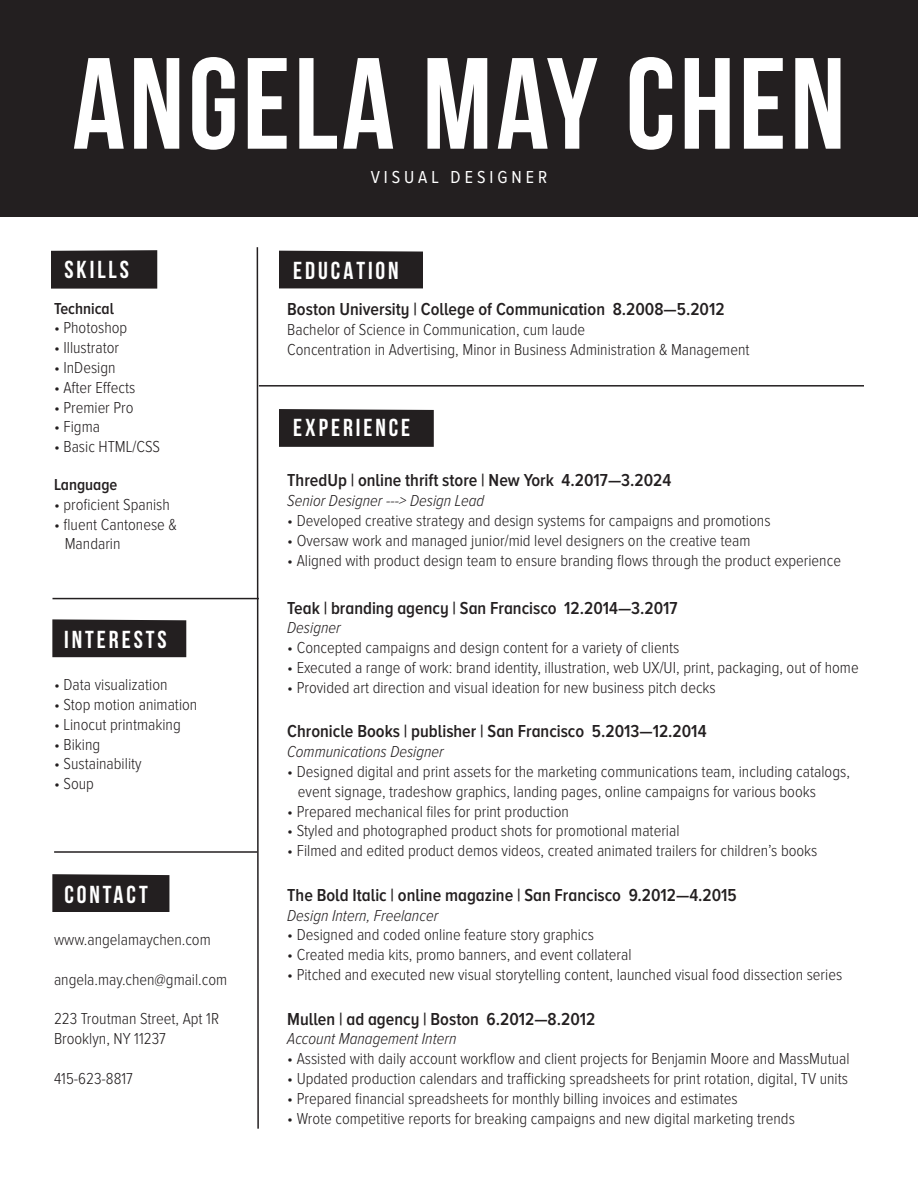
<style>
.page{position:relative;width:918px;height:1188px;background:#fff}
.page>*{position:absolute;margin:0;border:0;box-sizing:border-box;transform-origin:0 0}
.t1{font:700 129.45px "Bebas Neue";letter-spacing:.03em;color:#fff}
.t2{font:700 24.6px "Bebas Neue";letter-spacing:.12em;color:#fff}
.t3{font:600 18px "Proxima Nova A Cond";color:#231f20}
.t4{font:18px "Proxima Nova Cond";letter-spacing:.22em;color:#fff}
.t5{font:300 16.5px/19.8px "Proxima Nova Cond";color:#231f20}
.t6{font:italic 300 16.5px "Proxima Nova Cond";color:#231f20}
.t7{font:600 16.5px "Proxima Nova A Cond";color:#231f20}
</style>
<div class="page">
<div style="left:51px;top:250px;width:106px;height:39px;background:#231f20"></div>
<div style="left:279px;top:409px;width:155px;height:38px;background:#231f20"></div>
<div style="left:52px;top:619px;width:134px;height:38px;background:#231f20"></div>
<div style="left:52px;top:874px;width:117px;height:38px;background:#231f20"></div>
<div style="left:279px;top:251px;width:144px;height:37px;background:#231f20"></div>
<div style="left:0;top:0;width:918px;height:217px;background:#231f20"></div>
<svg style="left:256px;top:247px;width:3px;height:882px"></svg>
<hr style="left:259px;top:385px;width:605px;height:2px;background:#231f20">
<hr style="left:52px;top:598px;width:207px;height:1px;background:#231f20">
<hr style="left:54px;top:851px;width:203px;height:2px;background:#231f20">
<p class="t1" style="left:72px;top:33px;width:775px">ANGELA MAY CHEN</p>
<p class="t2" style="left:64px;top:256px;width:66px">SKILLS</p>
<p class="t7" style="left:54px;top:299px;width:61px">Technical</p>
<p class="t5" style="left:54px;top:319px;width:75px">• Photoshop</p>
<p class="t5" style="left:54px;top:338px;width:67px">• Illustrator</p>
<p class="t5" style="left:54px;top:358px;width:63px">• InDesign</p>
<p class="t5" style="left:54px;top:378px;width:83px">• After Effects</p>
<p class="t5" style="left:54px;top:398px;width:81px">• Premier Pro</p>
<p class="t5" style="left:54px;top:418px;width:48px">• Figma</p>
<p class="t5" style="left:54px;top:437px;width:108px">• Basic HTML/CSS</p>
<p class="t7" style="left:54px;top:475px;width:65px">Language</p>
<p class="t5" style="left:54px;top:495px;width:117px">• proficient Spanish</p>
<p class="t5" style="left:65px;top:515px;width:114px;text-indent:-11px">• fluent Cantonese &amp;<br>Mandarin</p>
<p class="t2" style="left:64px;top:626px;width:104px">INTERESTS</p>
<p class="t5" style="left:54px;top:675px;width:115px">• Data visualization</p>
<p class="t5" style="left:54px;top:695px;width:145px">• Stop motion animation</p>
<p class="t5" style="left:54px;top:715px;width:128px">• Linocut printmaking</p>
<p class="t5" style="left:54px;top:735px;width:48px">• Biking</p>
<p class="t5" style="left:54px;top:755px;width:89px">• Sustainability</p>
<p class="t5" style="left:54px;top:774px;width:41px">• Soup</p>
<p class="t2" style="left:64px;top:881px;width:85px">CONTACT</p>
<p class="t5" style="left:54px;top:930px;width:158px">www.angelamaychen.com</p>
<p class="t5" style="left:54px;top:970px;width:175px">angela.may.chen@gmail.com</p>
<p class="t5" style="left:54px;top:1010px;width:167px">223 Troutman Street, Apt 1R</p>
<p class="t5" style="left:54px;top:1029px;width:113px">Brooklyn, NY 11237</p>
<p class="t5" style="left:54px;top:1069px;width:80px">415-623-8817</p>
<p class="t4" style="left:371px;top:169px;width:178px">VISUAL DESIGNER</p>
<p class="t2" style="left:293px;top:257px;width:107px">EDUCATION</p>
<p class="t3" style="left:287px;top:299px;width:439px">Boston University | College of Communication 8.2008—5.2012</p>
<p class="t5" style="left:287px;top:320px;width:299px">Bachelor of Science in Communication, cum laude</p>
<p class="t5" style="left:287px;top:340px;width:464px">Concentration in Advertising, Minor in Business Administration &amp; Management</p>
<p class="t2" style="left:293px;top:414px;width:119px">EXPERIENCE</p>
<p class="t3" style="left:287px;top:470px;width:386px">ThredUp | online thrift store | New York 4.2017—3.2024</p>
<p class="t6" style="left:287px;top:493px;width:199px">Senior Designer ---&gt; Design Lead</p>
<p class="t5" style="left:287px;top:511px;width:485px">• Developed creative strategy and design systems for campaigns and promotions</p>
<p class="t5" style="left:287px;top:531px;width:465px">• Oversaw work and managed junior/mid level designers on the creative team</p>
<p class="t5" style="left:287px;top:551px;width:555px">• Aligned with product design team to ensure branding flows through the product experience</p>
<p class="t3" style="left:287px;top:598px;width:392px">Teak | branding agency | San Francisco 12.2014—3.2017</p>
<p class="t6" style="left:287px;top:620px;width:55px">Designer</p>
<p class="t5" style="left:287px;top:638px;width:394px">• Concepted campaigns and design content for a variety of clients</p>
<p class="t5" style="left:287px;top:658px;width:573px">• Executed a range of work: brand identity, illustration, web UX/UI, print, packaging, out of home</p>
<p class="t5" style="left:287px;top:678px;width:430px">• Provided art direction and visual ideation for new business pitch decks</p>
<p class="t3" style="left:287px;top:722px;width:421px">Chronicle Books | publisher | San Francisco 5.2013—12.2014</p>
<p class="t6" style="left:287px;top:744px;width:158px">Communications Designer</p>
<p class="t5" style="left:298px;top:762px;width:554px;text-indent:-11px">• Designed digital and print assets for the marketing communications team, including catalogs, event signage, tradeshow graphics, landing pages, online campaigns for various books</p>
<p class="t5" style="left:287px;top:802px;width:283px">• Prepared mechanical files for print production</p>
<p class="t5" style="left:287px;top:822px;width:394px">• Styled and photographed product shots for promotional material</p>
<p class="t5" style="left:287px;top:841px;width:532px">• Filmed and edited product demos videos, created animated trailers for children’s books</p>
<p class="t3" style="left:287px;top:885px;width:451px">The Bold Italic | online magazine | San Francisco 9.2012—4.2015</p>
<p class="t6" style="left:287px;top:908px;width:153px">Design Intern, Freelancer</p>
<p class="t5" style="left:287px;top:926px;width:308px">• Designed and coded online feature story graphics</p>
<p class="t5" style="left:287px;top:946px;width:346px">• Created media kits, promo banners, and event collateral</p>
<p class="t5" style="left:287px;top:965px;width:557px">• Pitched and executed new visual storytelling content, launched visual food dissection series</p>
<p class="t3" style="left:287px;top:1009px;width:310px">Mullen | ad agency | Boston 6.2012—8.2012</p>
<p class="t6" style="left:287px;top:1031px;width:171px">Account Management Intern</p>
<p class="t5" style="left:287px;top:1050px;width:564px">• Assisted with daily account workflow and client projects for Benjamin Moore and MassMutual</p>
<p class="t5" style="left:287px;top:1069px;width:562px">• Updated production calendars and trafficking spreadsheets for print rotation, digital, TV units</p>
<p class="t5" style="left:287px;top:1089px;width:452px">• Prepared financial spreadsheets for monthly billing invoices and estimates</p>
<p class="t5" style="left:287px;top:1109px;width:509px">• Wrote competitive reports for breaking campaigns and new digital marketing trends</p>
</div>
